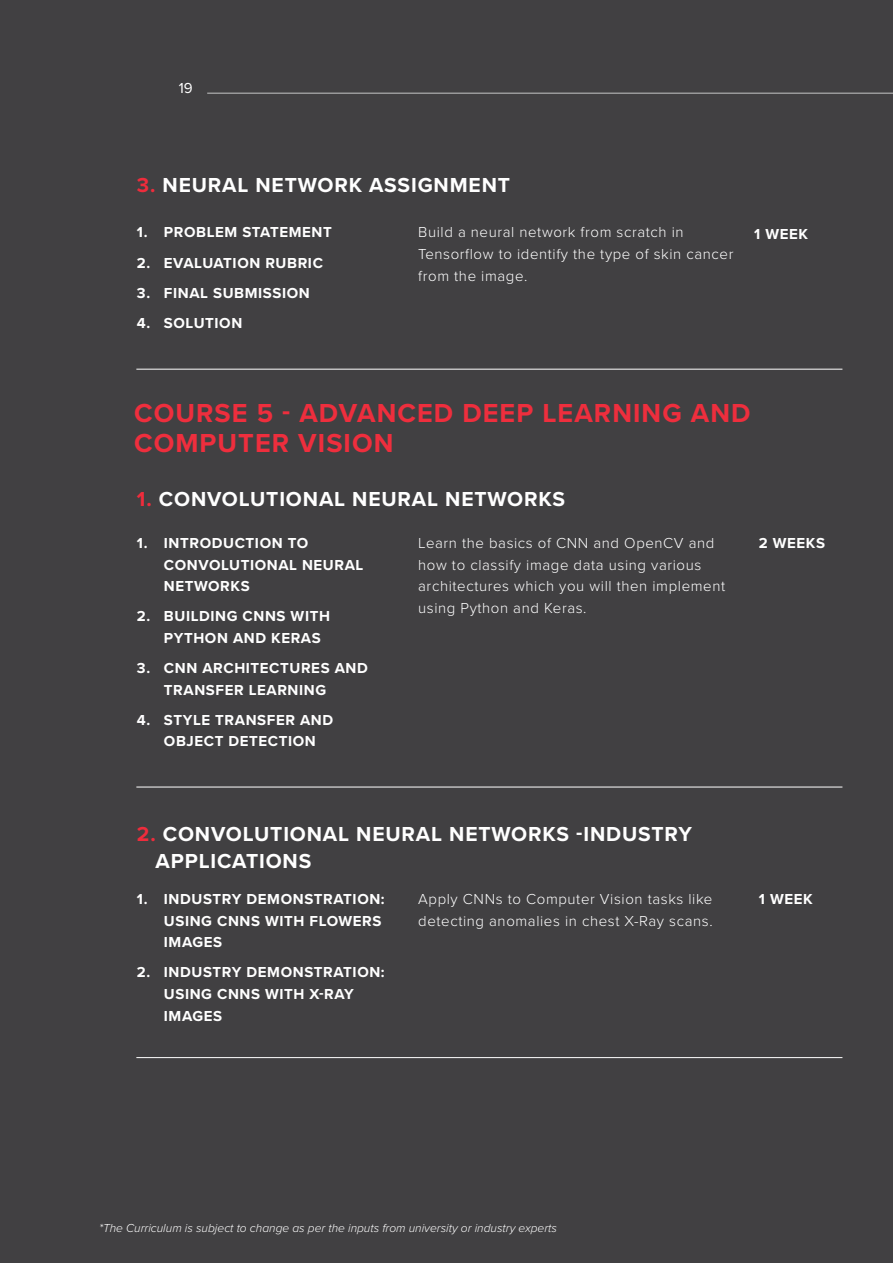
<style>
.page{position:relative;width:893px;height:1263px;background:#414042}
.page>*{position:absolute;margin:0;border:0;box-sizing:border-box;transform-origin:0 0}
.t1{font:700 27px/30px "Proxima Nova";letter-spacing:.04em;color:#ee2e3d}
.t2{font:700 21px/27px "Proxima Nova";letter-spacing:.04em;color:#fff}
.t3{font:700 15px/21.6px "Proxima Nova";letter-spacing:.04em;color:#fff}
.t4{font:300 15px/21.6px "Proxima Nova";letter-spacing:.04em;color:#fff}
.t5{font:15px "Proxima Nova";color:#fbfbfb}
.t6{font:15px "Proxima Nova";color:#fff}
.t7{font:italic 300 12px "Proxima Nova";color:#fff}
.s1{color:#ee2c3c}
</style>
<div class="page">
<hr style="left:136px;top:369px;width:706px;height:1px;background:#fff">
<hr style="left:136px;top:787px;width:706px;height:1px;background:#fff">
<hr style="left:136px;top:1057px;width:706px;height:1px;background:#fff">
<hr style="left:207px;top:93px;width:686px;height:1px;background:#c6c6c7">
<p class="t6" style="left:179px;top:77px;width:15px">19</p>
<p class="t5" style="left:179px;top:81px;width:16px">01</p>
<h2 class="t2" style="left:137px;top:171px;width:375px"><span class="s1">3.</span> NEURAL NETWORK ASSIGNMENT</h2>
<p class="t3" style="left:137px;top:221px;width:196px">1. PROBLEM STATEMENT</p>
<p class="t3" style="left:137px;top:251px;width:188px">2. EVALUATION RUBRIC</p>
<p class="t3" style="left:137px;top:282px;width:174px">3. FINAL SUBMISSION</p>
<p class="t3" style="left:137px;top:312px;width:107px">4. SOLUTION</p>
<p class="t4" style="left:418px;top:221px;width:317px">Build a neural network from scratch in<br>Tensorflow to identify the type of skin cancer from the image.</p>
<p class="t3" style="left:754px;top:223px;width:55px">1 WEEK</p>
<h1 class="t1" style="left:134px;top:398px;width:618px">COURSE 5 - ADVANCED DEEP LEARNING AND<br>COMPUTER VISION</h1>
<h2 class="t2" style="left:137px;top:485px;width:430px"><span class="s1">1.</span> CONVOLUTIONAL NEURAL NETWORKS</h2>
<p class="t3" style="left:164px;top:532px;width:201px;text-indent:-27px">1. INTRODUCTION TO<br>CONVOLUTIONAL NEURAL<br>NETWORKS</p>
<p class="t3" style="left:164px;top:605px;width:168px;text-indent:-27px">2. BUILDING CNNS WITH<br>PYTHON AND KERAS</p>
<p class="t3" style="left:164px;top:657px;width:205px;text-indent:-27px">3. CNN ARCHITECTURES AND<br>TRANSFER LEARNING</p>
<p class="t3" style="left:164px;top:709px;width:171px;text-indent:-27px">4. STYLE TRANSFER AND<br>OBJECT DETECTION</p>
<p class="t4" style="left:418px;top:531px;width:308px">Learn the basics of CNN and OpenCV and how to classify image data using various architectures which you will then implement using Python and Keras.</p>
<h2 class="t2" style="left:156px;top:820px;width:538px;text-indent:-19px"><span class="s1">2.</span> CONVOLUTIONAL NEURAL NETWORKS -INDUSTRY<br>APPLICATIONS</h2>
<p class="t3" style="left:164px;top:888px;width:222px;text-indent:-27px">1. INDUSTRY DEMONSTRATION:<br>USING CNNS WITH FLOWERS<br>IMAGES</p>
<p class="t3" style="left:164px;top:961px;width:222px;text-indent:-27px">2. INDUSTRY DEMONSTRATION:<br>USING CNNS WITH X-RAY<br>IMAGES</p>
<p class="t4" style="left:418px;top:887px;width:296px">Apply CNNs to Computer Vision tasks like detecting anomalies in chest X-Ray scans.</p>
<p class="t3" style="left:759px;top:532px;width:68px">2 WEEKS</p>
<p class="t3" style="left:759px;top:888px;width:55px">1 WEEK</p>
<p class="t7" style="left:99px;top:1219px;width:460px">*The Curriculum is subject to change as per the inputs from university or industry experts</p>
</div>
